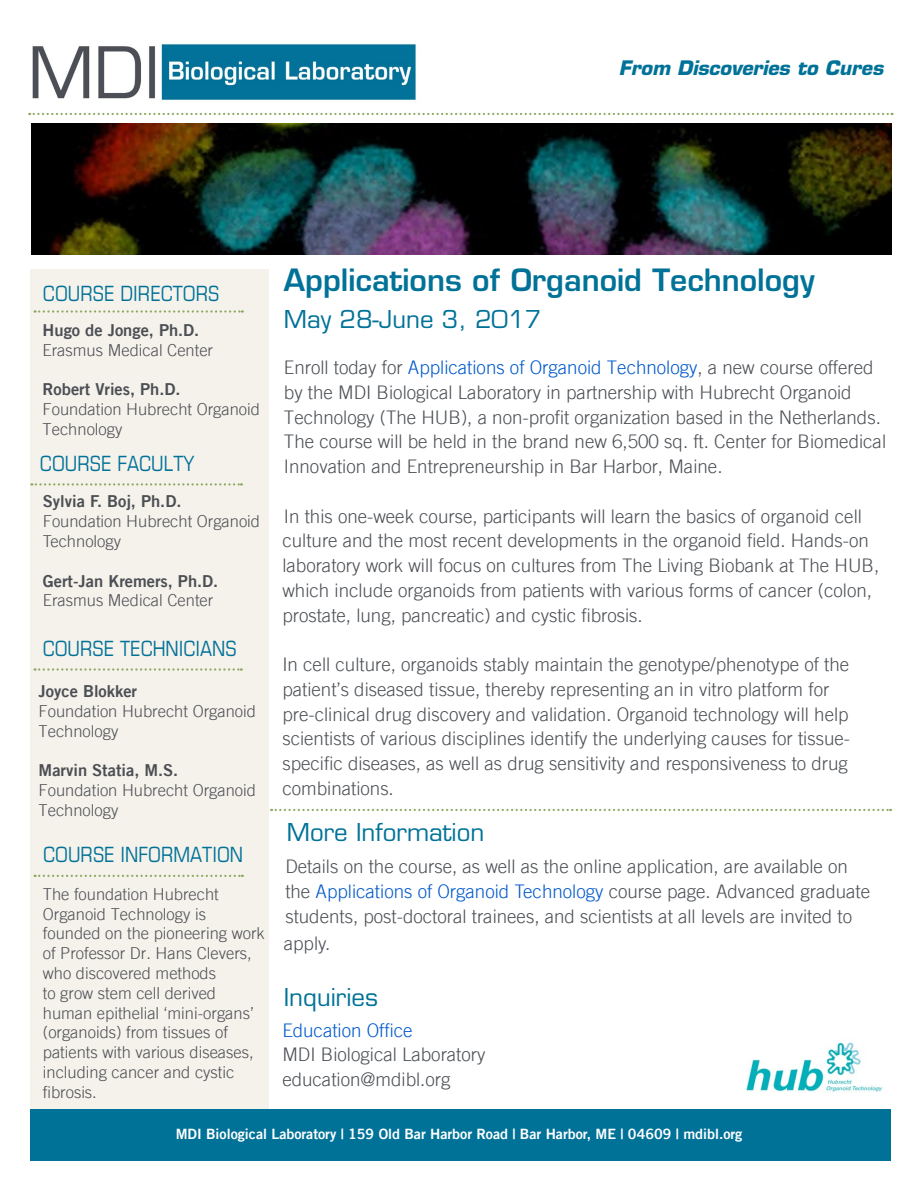
<style>
.page{position:relative;width:918px;height:1188px;background:#fff}
.page>*{position:absolute;margin:0;border:0;box-sizing:border-box;transform-origin:0 0}
.t1{font:600 30px "Eurostile LT Std";color:#007298}
.t2{font:24px "Eurostile LT Std";color:#007298}
.t3{font:condensed 21px "Eurostile LT Std";color:#007298}
.t4{font:italic 700 19.5px "Eurostile LT Std";color:#007298}
.t5{font:300 18.75px/24.8px "Trade Gothic LT";color:#4b4f54}
.t6{font:300 18.75px "Trade Gothic LT";color:#0059cc}
.t7{font:300 16.5px/19.8px "Trade Gothic LT";color:#4b4f54}
.t8{font:16.5px "Trade Gothic LT Bold Two";color:#4b4f54}
.t9{font:14.25px "Trade Gothic LT Bold Two";color:#fff}
.s1{color:#0059cc}
</style>
<div class="page">
<div style="left:30px;top:269px;width:239px;height:840px;background:#f5f1eb"></div>
<div style="left:30px;top:1109px;width:861px;height:52px;background:#007298"></div>
<svg style="left:271px;top:809px;width:620px;height:2px"></svg>
<svg style="left:29px;top:113px;width:864px;height:2px"></svg>
<img style="left:32px;top:44px;width:384px;height:57px">
<svg style="left:35px;top:310px;width:208px;height:3px"></svg>
<svg style="left:35px;top:875px;width:208px;height:2px"></svg>
<svg style="left:31px;top:483px;width:211px;height:3px"></svg>
<img style="left:31px;top:123px;width:860px;height:131px">
<img style="left:746px;top:1042px;width:137px;height:50px">
<svg style="left:35px;top:668px;width:207px;height:3px"></svg>
<p class="t4" style="left:619px;top:56px;width:266px">From Discoveries to Cures</p>
<p class="t3" style="left:43px;top:281px;width:178px">COURSE DIRECTORS</p>
<p class="t8" style="left:43px;top:320px;width:158px">Hugo de Jonge, Ph.D.</p>
<p class="t7" style="left:43px;top:340px;width:172px">Erasmus Medical Center</p>
<p class="t8" style="left:43px;top:379px;width:139px">Robert Vries, Ph.D.</p>
<p class="t7" style="left:43px;top:399px;width:219px">Foundation Hubrecht Organoid<br>Technology</p>
<p class="t3" style="left:40px;top:451px;width:156px">COURSE FACULTY</p>
<p class="t8" style="left:43px;top:491px;width:140px">Sylvia F. Boj, Ph.D.</p>
<p class="t7" style="left:43px;top:511px;width:219px">Foundation Hubrecht Organoid<br>Technology</p>
<p class="t8" style="left:43px;top:570px;width:177px">Gert-Jan Kremers, Ph.D.</p>
<p class="t7" style="left:43px;top:590px;width:172px">Erasmus Medical Center</p>
<p class="t3" style="left:43px;top:636px;width:196px">COURSE TECHNICIANS</p>
<p class="t8" style="left:39px;top:681px;width:100px">Joyce Blokker</p>
<p class="t7" style="left:39px;top:701px;width:219px">Foundation Hubrecht Organoid<br>Technology</p>
<p class="t8" style="left:39px;top:760px;width:141px">Marvin Statia, M.S.</p>
<p class="t7" style="left:39px;top:780px;width:219px">Foundation Hubrecht Organoid<br>Technology</p>
<p class="t3" style="left:43px;top:842px;width:201px">COURSE INFORMATION</p>
<p class="t7" style="left:43px;top:884px;width:223px">The foundation Hubrecht<br>Organoid Technology is founded on the pioneering work of Professor Dr. Hans Clevers, who discovered methods<br>to grow stem cell derived human epithelial ‘mini-organs’ (organoids) from tissues of patients with various diseases, including cancer and cystic fibrosis.</p>
<h1 class="t1" style="left:284px;top:262px;width:532px">Applications of Organoid Technology</h1>
<p class="t2" style="left:284px;top:305px;width:259px">May 28-June 3, 2017</p>
<p class="t5" style="left:284px;top:355px;width:604px">Enroll today for <span class="s1">Applications of Organoid Technology</span>, a new course offered by the MDI Biological Laboratory in partnership with Hubrecht Organoid Technology (The HUB), a non-profit organization based in the Netherlands.<br>The course will be held in the brand new 6,500 sq. ft. Center for Biomedical Innovation and Entrepreneurship in Bar Harbor, Maine.</p>
<p class="t5" style="left:282px;top:503px;width:598px">In this one-week course, participants will learn the basics of organoid cell culture and the most recent developments in the organoid field. Hands-on laboratory work will focus on cultures from The Living Biobank at The HUB, which include organoids from patients with various forms of cancer (colon, prostate, lung, pancreatic) and cystic fibrosis.</p>
<p class="t5" style="left:282px;top:652px;width:569px">In cell culture, organoids stably maintain the genotype/phenotype of the patient’s diseased tissue, thereby representing an in vitro platform for pre-clinical drug discovery and validation. Organoid technology will help scientists of various disciplines identify the underlying causes for tissue&shy;specific diseases, as well as drug sensitivity and responsiveness to drug combinations.</p>
<p class="t2" style="left:287px;top:817px;width:199px">More Information</p>
<p class="t5" style="left:285px;top:854px;width:586px">Details on the course, as well as the online application, are available on the <span class="s1">Applications of Organoid Technology</span> course page. Advanced graduate students, post-doctoral trainees, and scientists at all levels are invited to</p>
<p class="t5" style="left:284px;top:931px;width:48px">apply.</p>
<p class="t2" style="left:284px;top:983px;width:96px">Inquiries</p>
<p class="t6" style="left:282px;top:1019px;width:132px">Education Office</p>
<p class="t5" style="left:282px;top:1042px;width:205px">MDI Biological Laboratory education@mdibl.org</p>
<p class="t9" style="left:176px;top:1125px;width:568px">MDI Biological Laboratory | 159 Old Bar Harbor Road | Bar Harbor, ME | 04609 | mdibl.org</p>
</div>
